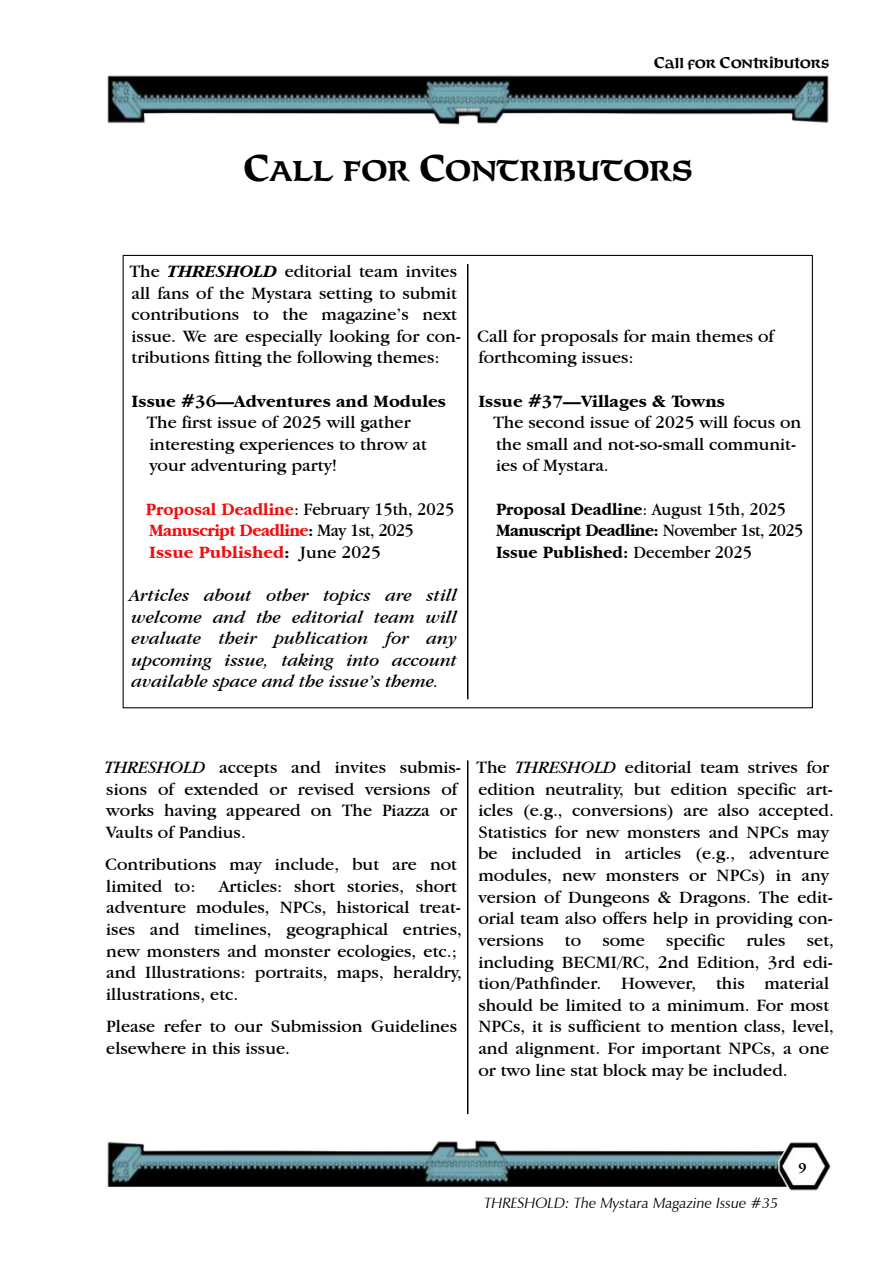
<style>
.page{position:relative;width:893px;height:1263px;background:#fff}
.page>*{position:absolute;margin:0;border:0;box-sizing:border-box;transform-origin:0 0}
.t1{font:700 36px "OPTI Furst";color:#000}
.t2{font:700 28.65px "OPTI Furst";color:#000}
.t3{font:18px "Garamond IT Cby BT";color:#000}
.t4{font:italic 18px "Garamond IT Cby BT";color:#000}
.t5{font:700 18px "Garamond IT Cby BT";color:#000}
.t6{font:700 18px "Garamond IT Cby BT";letter-spacing:-.035em;color:#000;scale:.94 1}
.t7{font:18px "Garamond IT Cby BT";color:#000;scale:.94 1}
.t8{font:700 18px "Garamond IT Cby BT";color:#000;scale:.93 1}
.t9{font:700 18px "Garamond IT Cby BT";letter-spacing:-.035em;color:#f20d0d;scale:.95 1}
.t10{font:700 18px "Garamond IT Cby BT";color:#000;scale:.94 1}
.t11{font:700 18px "Garamond IT Cby BT";color:#f20d0d}
.t12{font:700 15px "OPTI Furst";color:#000}
.t13{font:italic 14.85px "Zapf Humanist 601 BT";color:#000}
.t14{font:700 13.95px "Garamond IT Cby BT";color:#000}
.s1{font-weight:700;font-style:italic}
.s2{font-weight:700;color:#f20d0d}
.s3{color:#000}
.s4{font-weight:400;color:#000}
.s5{font-weight:400}
</style>
<div class="page">
<img style="left:107px;top:75px;width:722px;height:50px">
<img style="left:107px;top:1140px;width:724px;height:51px">
<hr style="left:467px;top:264px;width:1px;height:435px;background:#000">
<hr style="left:467px;top:760px;width:1px;height:354px;background:#000">
<p class="t12" style="left:654px;top:58px;width:177px">Call for Contributors</p>
<p class="t1" style="left:243px;top:156px;width:27px">C</p>
<p class="t2" style="left:269px;top:161px;width:142px">ALL FOR</p>
<p class="t1" style="left:419px;top:156px;width:27px">C</p>
<p class="t2" style="left:445px;top:161px;width:249px">ONTRIBUTORS</p>
<p class="t3" style="left:129px;top:263px;width:329px">The <span class="s1">THRESHOLD</span> editorial team invites</p>
<p class="t3" style="left:132px;top:285px;width:327px">all fans of the Mystara setting to submit</p>
<p class="t3" style="left:132px;top:307px;width:327px">contributions to the magazine’s next</p>
<p class="t3" style="left:132px;top:328px;width:331px">issue. We are especially looking for con-</p>
<p class="t3" style="left:132px;top:350px;width:310px">tributions fitting the following themes:</p>
<p class="t5" style="left:132px;top:393px;width:316px">Issue #36—Adventures and Modules</p>
<p class="t3" style="left:146px;top:415px;width:266px">The first issue of 2025 will gather</p>
<p class="t3" style="left:149px;top:436px;width:279px">interesting experiences to throw at</p>
<p class="t3" style="left:149px;top:458px;width:190px">your adventuring party!</p>
<p class="t7" style="left:146px;top:501px;width:330px"><span class="s2">Proposal Deadline</span>: February 15th, 2025</p>
<p class="t9" style="left:149px;top:523px;width:280px">Manuscript Deadline<span class="s3">:</span> <span class="s4">May 1st, 2025</span></p>
<p class="t11" style="left:149px;top:544px;width:142px">Issue Published<span class="s3">:</span></p>
<p class="t3" style="left:300px;top:544px;width:83px">June 2025</p>
<p class="t4" style="left:130px;top:587px;width:329px">Articles about other topics are still</p>
<p class="t4" style="left:132px;top:609px;width:327px">welcome and the editorial team will</p>
<p class="t4" style="left:132px;top:631px;width:327px">evaluate their publication for any</p>
<p class="t4" style="left:132px;top:652px;width:327px">upcoming issue, taking into account</p>
<p class="t4" style="left:132px;top:674px;width:309px">available space and the issue’s theme.</p>
<p class="t3" style="left:477px;top:328px;width:298px">Call for proposals for main themes of</p>
<p class="t3" style="left:478px;top:350px;width:157px">forthcoming issues:</p>
<p class="t5" style="left:478px;top:393px;width:248px">Issue #37—Villages &amp; Towns</p>
<p class="t3" style="left:493px;top:415px;width:310px">The second issue of 2025 will focus on</p>
<p class="t3" style="left:496px;top:436px;width:302px">the small and not-so-small communit-</p>
<p class="t3" style="left:496px;top:458px;width:114px">ies of Mystara.</p>
<p class="t8" style="left:496px;top:501px;width:313px">Proposal Deadline<span class="s5">: August 15th, 2025</span></p>
<p class="t6" style="left:496px;top:523px;width:329px">Manuscript Deadline: <span class="s5">November 1st, 2025</span></p>
<p class="t10" style="left:496px;top:544px;width:274px">Issue Published: <span class="s5">December 2025</span></p>
<p class="t4" style="left:104px;top:759px;width:103px">THRESHOLD</p>
<p class="t3" style="left:219px;top:759px;width:243px">accepts and invites submis-</p>
<p class="t3" style="left:106px;top:781px;width:352px">sions of extended or revised versions of</p>
<p class="t3" style="left:106px;top:803px;width:352px">works having appeared on The Piazza or</p>
<p class="t3" style="left:106px;top:824px;width:141px">Vaults of Pandius.</p>
<p class="t3" style="left:105px;top:857px;width:353px">Contributions may include, but are not</p>
<p class="t3" style="left:106px;top:878px;width:91px">limited to:</p>
<p class="t3" style="left:219px;top:878px;width:239px">Articles: short stories, short</p>
<p class="t3" style="left:106px;top:900px;width:356px">adventure modules, NPCs, historical treat-</p>
<p class="t3" style="left:106px;top:921px;width:357px">ises and timelines, geographical entries,</p>
<p class="t3" style="left:106px;top:943px;width:352px">new monsters and monster ecologies, etc.;</p>
<p class="t3" style="left:106px;top:965px;width:357px">and Illustrations: portraits, maps, heraldry,</p>
<p class="t3" style="left:106px;top:986px;width:134px">illustrations, etc.</p>
<p class="t3" style="left:106px;top:1019px;width:352px">Please refer to our Submission Guidelines</p>
<p class="t3" style="left:106px;top:1040px;width:185px">elsewhere in this issue.</p>
<p class="t3" style="left:476px;top:759px;width:32px">The</p>
<p class="t4" style="left:515px;top:759px;width:103px">THRESHOLD</p>
<p class="t3" style="left:625px;top:759px;width:206px">editorial team strives for</p>
<p class="t3" style="left:478px;top:781px;width:356px">edition neutrality, but edition specific art-</p>
<p class="t3" style="left:478px;top:803px;width:357px">icles (e.g., conversions) are also accepted.</p>
<p class="t3" style="left:478px;top:824px;width:352px">Statistics for new monsters and NPCs may</p>
<p class="t3" style="left:478px;top:846px;width:352px">be included in articles (e.g., adventure</p>
<p class="t3" style="left:478px;top:867px;width:352px">modules, new monsters or NPCs) in any</p>
<p class="t3" style="left:478px;top:889px;width:356px">version of Dungeons &amp; Dragons. The edit-</p>
<p class="t3" style="left:478px;top:911px;width:356px">orial team also offers help in providing con-</p>
<p class="t3" style="left:478px;top:932px;width:357px">versions to some specific rules set,</p>
<p class="t3" style="left:478px;top:954px;width:356px">including BECMI/RC, 2nd Edition, 3rd edi-</p>
<p class="t3" style="left:478px;top:975px;width:352px">tion/Pathfinder. However, this material</p>
<p class="t3" style="left:478px;top:997px;width:352px">should be limited to a minimum. For most</p>
<p class="t3" style="left:478px;top:1019px;width:357px">NPCs, it is sufficient to mention class, level,</p>
<p class="t3" style="left:478px;top:1040px;width:352px">and alignment. For important NPCs, a one</p>
<p class="t3" style="left:478px;top:1062px;width:311px">or two line stat block may be included.</p>
<p class="t13" style="left:484px;top:1197px;width:296px">THRESHOLD: The Mystara Magazine Issue #35</p>
<p class="t14" style="left:798px;top:1161px;width:10px">9</p>
</div>
